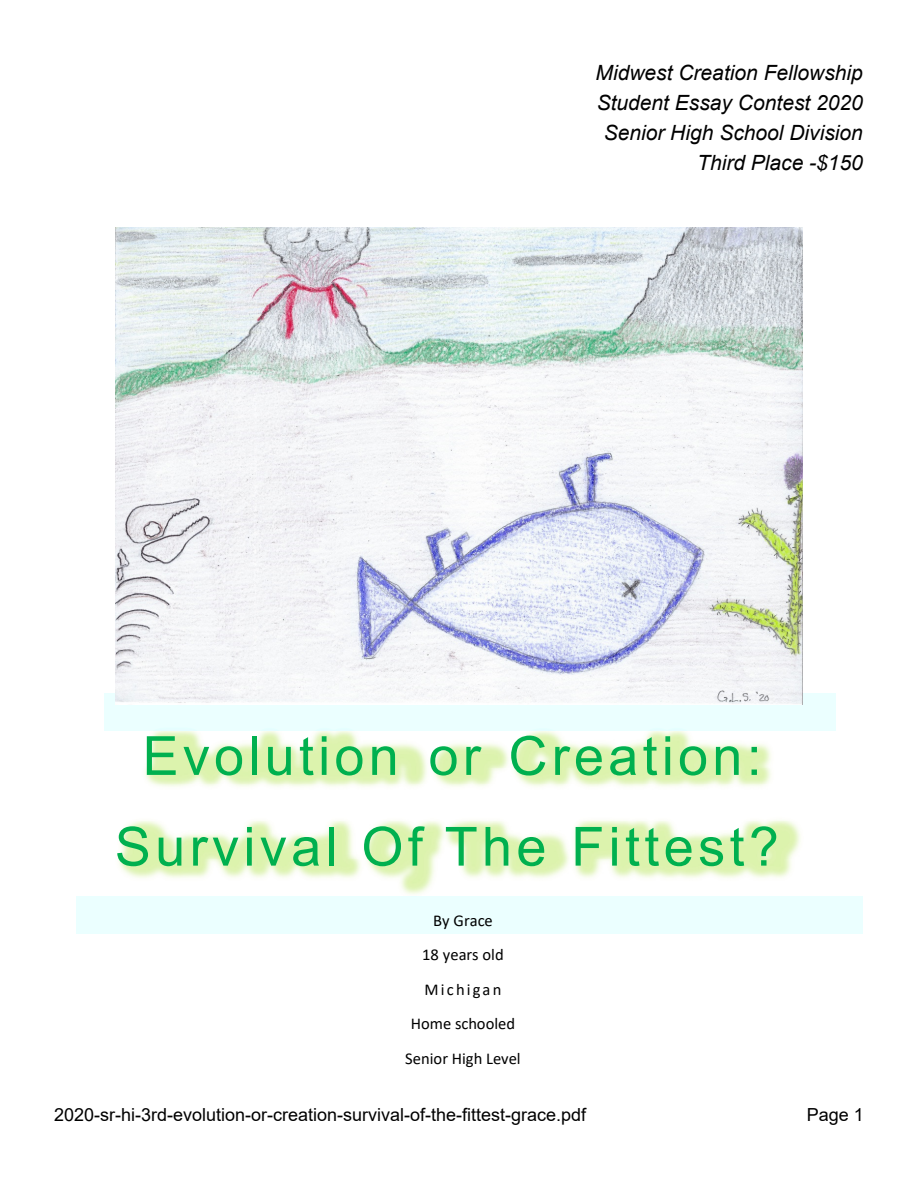
<style>
.page{position:relative;width:918px;height:1188px;background:#fff}
.page>*{position:absolute;margin:0;border:0;box-sizing:border-box;transform-origin:0 0}
.t1{font:54px/90.8px "Arial";letter-spacing:.08em;color:#00b04f;text-align:center}
.t2{font:italic 21px/30px "Arial";color:#010101;text-align:right}
.t3{font:18px "Arial";color:#000}
.t4{font:16.5px/34.5px "Calibri";color:#000;text-align:center}
</style>
<div class="page">
<img style="left:104px;top:694px;width:731px;height:91px">
<img style="left:76px;top:785px;width:787px;height:149px">
<img style="left:115px;top:227px;width:688px;height:477px">
<p class="t2" style="left:596px;top:59px;width:269px">Midwest Creation Fellowship<br>Student Essay Contest 2020<br>Senior High School Division<br>Third Place -$150</p>
<h1 class="t1" style="left:115px;top:716px;width:666px">Evolution or Creation:<br>Survival Of The Fittest?</h1>
<p class="t4" style="left:405px;top:904px;width:117px">By Grace<br>18 years old<br>Michigan<br>Home schooled<br>Senior High Level</p>
<p class="t3" style="left:54px;top:1108px;width:534px">2020-sr-hi-3rd-evolution-or-creation-survival-of-the-fittest-grace.pdf</p>
<p class="t3" style="left:807px;top:1108px;width:59px">Page 1</p>
</div>
